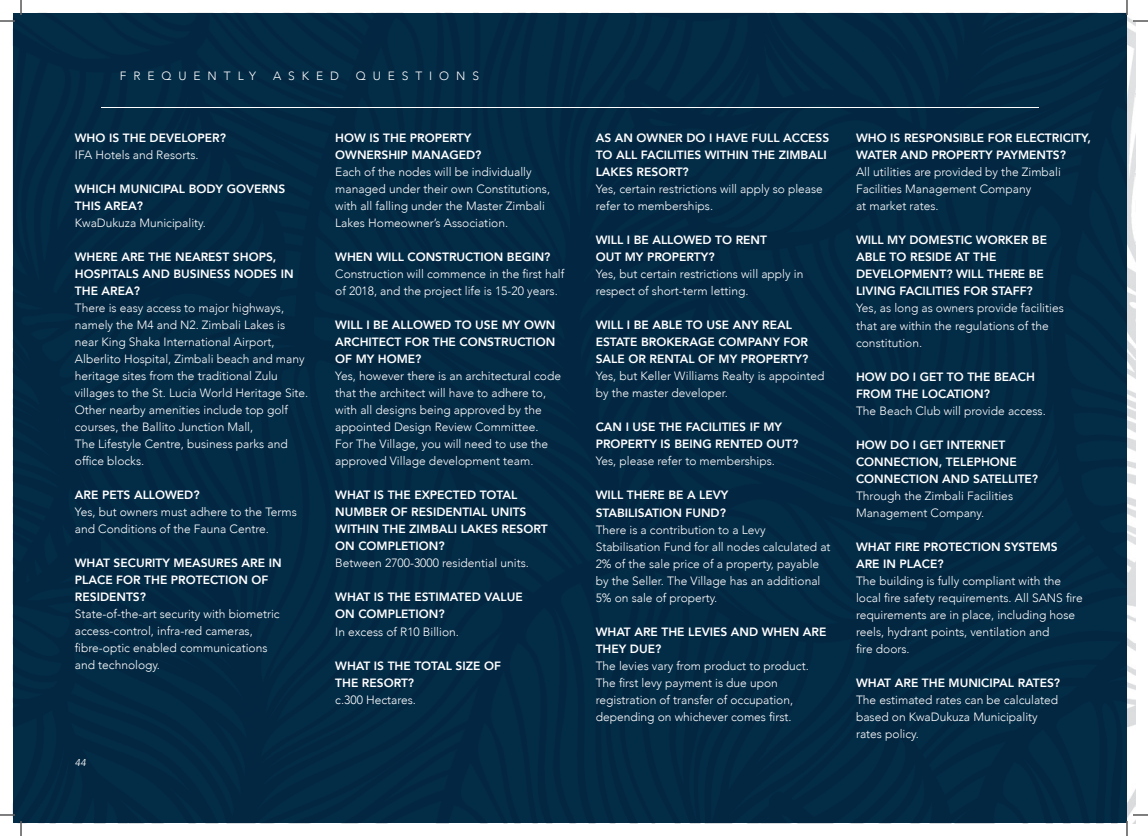
<style>
.page{position:relative;width:1148px;height:836px;background:#fff}
.page>*{position:absolute;margin:0;border:0;box-sizing:border-box;transform-origin:0 0}
.t1{font:300 12px/17px "Avenir";color:#fff}
.t2{font:800 12px/17px "Avenir";color:#fff}
.t3{font:300 12px "Avenir";letter-spacing:.575em;color:#fff}
.t4{font:italic 10px "Avenir";color:#fff}
</style>
<div class="page">
<img style="left:1126px;top:12px;width:9px;height:811px">
<div style="left:13px;top:13px;width:1113px;height:810px;background:#032b47"></div>
<img style="left:12px;top:103px;width:1px;height:711px">
<img style="left:49px;top:823px;width:1069px;height:1px">
<hr style="left:101px;top:107px;width:937px;height:1px;background:#fff">
<svg style="left:1133px;top:20px;width:15px;height:2px"></svg>
<svg style="left:1133px;top:814px;width:15px;height:2px"></svg>
<svg style="left:0;top:0;width:22px;height:22px"></svg>
<svg style="left:0;top:814px;width:22px;height:22px"></svg>
<svg style="left:1126px;top:0;width:1px;height:15px"></svg>
<svg style="left:1126px;top:821px;width:1px;height:15px"></svg>
<p class="t3" style="left:120px;top:69px;width:138px">FREQUENTLY</p>
<p class="t1" style="left:273px;top:67px;width:67px">ASKED</p>
<p class="t3" style="left:356px;top:69px;width:125px">QUESTIONS</p>
<p class="t2" style="left:75px;top:129px;width:153px">WHO IS THE DEVELOPER?</p>
<p class="t1" style="left:75px;top:147px;width:125px">IFA Hotels and Resorts.</p>
<p class="t2" style="left:75px;top:180px;width:212px">WHICH MUNICIPAL BODY GOVERNS<br>THIS AREA?</p>
<p class="t1" style="left:75px;top:215px;width:132px">KwaDukuza Municipality.</p>
<p class="t2" style="left:75px;top:248px;width:220px">WHERE ARE THE NEAREST SHOPS,<br>HOSPITALS AND BUSINESS NODES IN<br>THE AREA?</p>
<p class="t1" style="left:75px;top:300px;width:235px">There is easy access to major highways, namely the M4 and N2. Zimbali Lakes is near King Shaka International Airport, Alberlito Hospital, Zimbali beach and many heritage sites from the traditional Zulu villages to the St. Lucia World Heritage Site.<br>Other nearby amenities include top golf courses, the Ballito Junction Mall,<br>The Lifestyle Centre, business parks and office blocks.</p>
<p class="t2" style="left:75px;top:487px;width:126px">ARE PETS ALLOWED?</p>
<p class="t1" style="left:75px;top:504px;width:223px">Yes, but owners must adhere to the Terms and Conditions of the Fauna Centre.</p>
<p class="t2" style="left:75px;top:555px;width:208px">WHAT SECURITY MEASURES ARE IN<br>PLACE FOR THE PROTECTION OF<br>RESIDENTS?</p>
<p class="t1" style="left:75px;top:606px;width:206px">State-of-the-art security with biometric access-control, infra-red cameras, fibre-optic enabled communications and technology.</p>
<p class="t4" style="left:75px;top:756px;width:13px">44</p>
<p class="t2" style="left:335px;top:130px;width:148px">HOW IS THE PROPERTY<br>OWNERSHIP MANAGED?</p>
<p class="t1" style="left:335px;top:164px;width:216px">Each of the nodes will be individually managed under their own Constitutions, with all falling under the Master Zimbali Lakes Homeowner’s Association.</p>
<p class="t2" style="left:335px;top:249px;width:217px">WHEN WILL CONSTRUCTION BEGIN?</p>
<p class="t1" style="left:335px;top:266px;width:231px">Construction will commence in the first half of 2018, and the project life is 15-20 years.</p>
<p class="t2" style="left:335px;top:317px;width:221px;text-align:justify">WILL I BE ALLOWED TO USE MY OWN ARCHITECT FOR THE CONSTRUCTION OF MY HOME?</p>
<p class="t1" style="left:335px;top:368px;width:227px">Yes, however there is an architectural code that the architect will have to adhere to, with all designs being approved by the appointed Design Review Committee.<br>For The Village, you will need to use the approved Village development team.</p>
<p class="t2" style="left:335px;top:487px;width:214px">WHAT IS THE EXPECTED TOTAL<br>NUMBER OF RESIDENTIAL UNITS<br>WITHIN THE ZIMBALI LAKES RESORT<br>ON COMPLETION?</p>
<p class="t1" style="left:335px;top:555px;width:195px">Between 2700-3000 residential units.</p>
<p class="t2" style="left:335px;top:589px;width:189px">WHAT IS THE ESTIMATED VALUE<br>ON COMPLETION?</p>
<p class="t1" style="left:335px;top:623px;width:125px">In excess of R10 Billion.</p>
<p class="t2" style="left:335px;top:657px;width:167px">WHAT IS THE TOTAL SIZE OF<br>THE RESORT?</p>
<p class="t1" style="left:335px;top:691px;width:82px">c.300 Hectares.</p>
<p class="t2" style="left:595px;top:130px;width:235px">AS AN OWNER DO I HAVE FULL ACCESS<br>TO ALL FACILITIES WITHIN THE ZIMBALI<br>LAKES RESORT?</p>
<p class="t1" style="left:595px;top:181px;width:229px">Yes, certain restrictions will apply so please refer to memberships.</p>
<p class="t2" style="left:595px;top:232px;width:173px">WILL I BE ALLOWED TO RENT<br>OUT MY PROPERTY?</p>
<p class="t1" style="left:595px;top:266px;width:209px">Yes, but certain restrictions will apply in respect of short-term letting.</p>
<p class="t2" style="left:595px;top:317px;width:214px">WILL I BE ABLE TO USE ANY REAL<br>ESTATE BROKERAGE COMPANY FOR<br>SALE OR RENTAL OF MY PROPERTY?</p>
<p class="t1" style="left:595px;top:368px;width:230px">Yes, but Keller Williams Realty is appointed by the master developer.</p>
<p class="t2" style="left:595px;top:419px;width:204px">CAN I USE THE FACILITIES IF MY<br>PROPERTY IS BEING RENTED OUT?</p>
<p class="t1" style="left:595px;top:453px;width:181px">Yes, please refer to memberships.</p>
<p class="t2" style="left:595px;top:487px;width:134px">WILL THERE BE A LEVY<br>STABILISATION FUND?</p>
<p class="t1" style="left:595px;top:521px;width:236px">There is a contribution to a Levy Stabilisation Fund for all nodes calculated at 2% of the sale price of a property, payable by the Seller. The Village has an additional 5% on sale of property.</p>
<p class="t2" style="left:595px;top:623px;width:232px">WHAT ARE THE LEVIES AND WHEN ARE<br>THEY DUE?</p>
<p class="t1" style="left:595px;top:657px;width:215px">The levies vary from product to product.<br>The first levy payment is due upon registration of transfer of occupation, depending on whichever comes first.</p>
<p class="t2" style="left:856px;top:130px;width:236px">WHO IS RESPONSIBLE FOR ELECTRICITY,<br>WATER AND PROPERTY PAYMENTS?</p>
<p class="t1" style="left:856px;top:164px;width:206px">All utilities are provided by the Zimbali<br>Facilities Management Company<br>at market rates.</p>
<p class="t2" style="left:856px;top:232px;width:192px">WILL MY DOMESTIC WORKER BE<br>ABLE TO RESIDE AT THE<br>DEVELOPMENT? WILL THERE BE<br>LIVING FACILITIES FOR STAFF?</p>
<p class="t1" style="left:856px;top:300px;width:209px">Yes, as long as owners provide facilities that are within the regulations of the constitution.</p>
<p class="t2" style="left:856px;top:368px;width:180px">HOW DO I GET TO THE BEACH<br>FROM THE LOCATION?</p>
<p class="t1" style="left:856px;top:402px;width:191px">The Beach Club will provide access.</p>
<p class="t2" style="left:856px;top:436px;width:183px">HOW DO I GET INTERNET<br>CONNECTION, TELEPHONE<br>CONNECTION AND SATELLITE?</p>
<p class="t1" style="left:856px;top:487px;width:158px">Through the Zimbali Facilities<br>Management Company.</p>
<p class="t2" style="left:856px;top:538px;width:203px">WHAT FIRE PROTECTION SYSTEMS<br>ARE IN PLACE?</p>
<p class="t1" style="left:856px;top:572px;width:228px">The building is fully compliant with the local fire safety requirements. All SANS fire requirements are in place, including hose reels, hydrant points, ventilation and<br>fire doors.</p>
<p class="t2" style="left:856px;top:674px;width:205px">WHAT ARE THE MUNICIPAL RATES?</p>
<p class="t1" style="left:856px;top:691px;width:204px">The estimated rates can be calculated based on KwaDukuza Municipality rates policy.</p>
</div>
